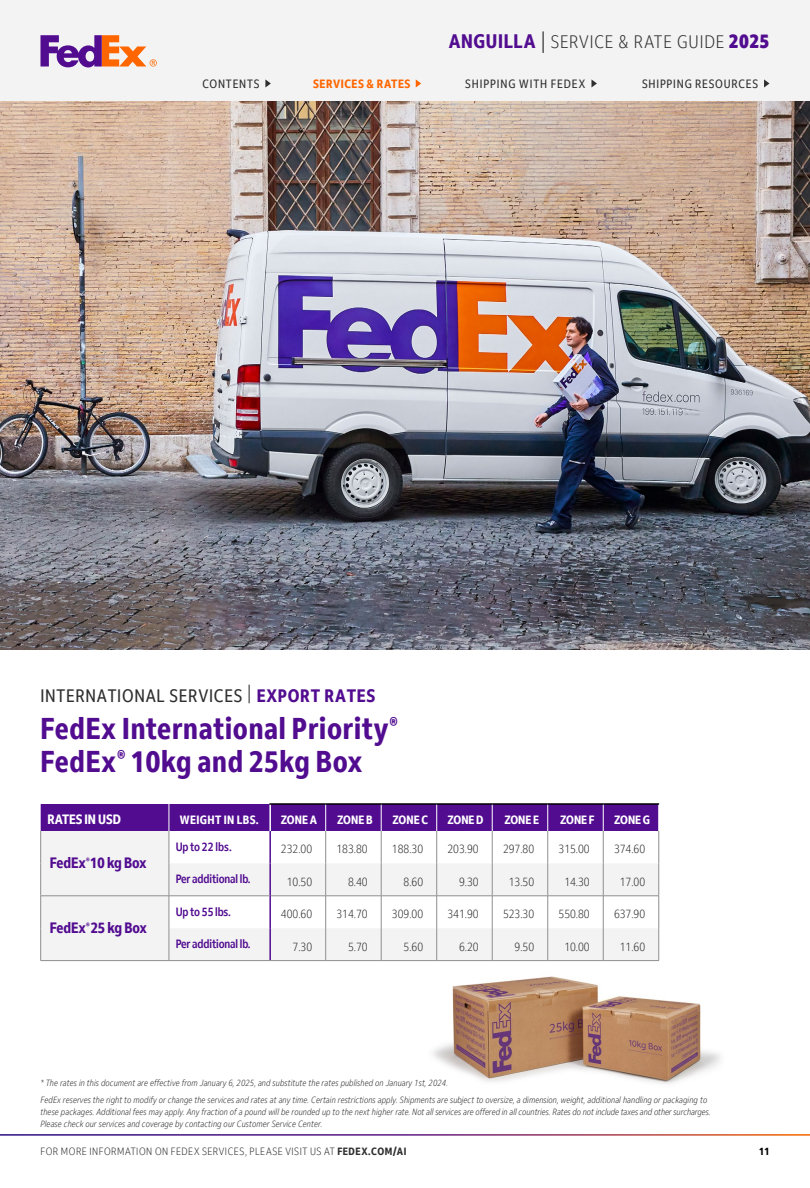
<style>
.page{position:relative;width:810px;height:1188px;background:#fff}
.page>*{position:absolute;margin:0;border:0;box-sizing:border-box;transform-origin:0 0}
.t1{font:700 condensed 30px/33px "Fed Ex Sans App";letter-spacing:.025em;color:#520c90}
.t2{font:condensed 18px "Fed Ex Sans App";letter-spacing:.04em;color:#2f2f2f}
.t3{font:300 condensed 18px "Fed Ex Sans App";letter-spacing:.05em;color:#2f2f2f}
.t4{font:700 condensed 15px "Fed Ex Sans App";color:#520c90}
.t5{font:700 condensed 13.5px "Fed Ex Sans App";color:#fff}
.t6{font:300 condensed 12px "Fed Ex Sans App";color:#2f2f2f}
.t7{font:500 condensed 12px "Fed Ex Sans App";letter-spacing:-.01em;color:#520c90}
.t8{font:condensed 12px "Fed Ex Sans App";letter-spacing:.07em;color:#2f2f2f}
.t9{font:700 condensed 12px "Fed Ex Sans App";color:#fff}
.t10{font:700 condensed 12px "Fed Ex Sans App";letter-spacing:.05em;color:#f60}
.t11{font:700 condensed 12px "Fed Ex Sans App";letter-spacing:.03em;color:#fff}
.t12{font:300 condensed 10.5px "Fed Ex Sans App";letter-spacing:.05em;color:#2f2f2f}
.t13{font:700 condensed 10.5px "Fed Ex Sans App";color:#000}
.t14{font:italic 300 condensed 9px/16.5px "Fed Ex Sans App";letter-spacing:.01em;color:#2f2f2f}
.s1{font-weight:700;font-size:19.5px;color:#520c90}
.s2{font-size:22.5px}
.s3{font-weight:800;font-size:19.5px;color:#520c90}
.s4{font-weight:700;color:#520c90}
.s5{font-weight:700}
</style>
<div class="page">
<div style="left:0;top:0;width:810px;height:101px;background:#f3f3f3"></div>
<svg style="left:265px;top:79px;width:6px;height:9px"></svg>
<svg style="left:764px;top:79px;width:6px;height:9px"></svg>
<svg style="left:591px;top:79px;width:6px;height:9px"></svg>
<svg style="left:40px;top:35px;width:117px;height:32px"></svg>
<img style="left:418px;top:960px;width:302px;height:124px">
<img style="left:0;top:101px;width:810px;height:549px">
<svg style="left:416px;top:79px;width:5px;height:9px"></svg>
<svg style="left:41px;top:831px;width:618px;height:129px;fill:#f3f3f3"></svg>
<svg style="left:170px;top:863px;width:99px;height:97px"></svg>
<hr style="left:326px;top:803px;width:55px;height:2px;background:#000">
<hr style="left:381px;top:803px;width:56px;height:2px;background:#000">
<hr style="left:437px;top:803px;width:55px;height:2px;background:#000">
<hr style="left:492px;top:803px;width:56px;height:2px;background:#000">
<hr style="left:548px;top:803px;width:55px;height:2px;background:#000">
<hr style="left:603px;top:803px;width:56px;height:2px;background:#000">
<hr style="left:269px;top:803px;width:57px;height:2px;background:#000">
<hr style="left:269px;top:831px;width:2px;height:32px;background:#520c90">
<hr style="left:269px;top:863px;width:2px;height:33px;background:#520c90">
<hr style="left:269px;top:896px;width:2px;height:32px;background:#520c90">
<hr style="left:269px;top:928px;width:2px;height:32px;background:#520c90">
<hr style="left:169px;top:831px;width:1px;height:32px;background:#8f8f8f">
<hr style="left:169px;top:863px;width:1px;height:33px;background:#8f8f8f">
<hr style="left:40px;top:960px;width:129px;height:1px;background:#8f8f8f">
<hr style="left:169px;top:896px;width:1px;height:32px;background:#8f8f8f">
<hr style="left:169px;top:928px;width:1px;height:32px;background:#8f8f8f">
<hr style="left:169px;top:960px;width:101px;height:1px;background:#8f8f8f">
<hr style="left:325px;top:831px;width:1px;height:32px;background:#8f8f8f">
<hr style="left:381px;top:831px;width:1px;height:32px;background:#8f8f8f">
<hr style="left:436px;top:831px;width:1px;height:32px;background:#8f8f8f">
<hr style="left:492px;top:831px;width:1px;height:32px;background:#8f8f8f">
<hr style="left:547px;top:831px;width:1px;height:32px;background:#8f8f8f">
<hr style="left:603px;top:831px;width:1px;height:32px;background:#8f8f8f">
<hr style="left:659px;top:831px;width:1px;height:32px;background:#8f8f8f">
<hr style="left:325px;top:863px;width:1px;height:33px;background:#8f8f8f">
<hr style="left:381px;top:863px;width:1px;height:33px;background:#8f8f8f">
<hr style="left:436px;top:863px;width:1px;height:33px;background:#8f8f8f">
<hr style="left:492px;top:863px;width:1px;height:33px;background:#8f8f8f">
<hr style="left:547px;top:863px;width:1px;height:33px;background:#8f8f8f">
<hr style="left:603px;top:863px;width:1px;height:33px;background:#8f8f8f">
<hr style="left:659px;top:863px;width:1px;height:33px;background:#8f8f8f">
<hr style="left:325px;top:896px;width:1px;height:32px;background:#8f8f8f">
<hr style="left:381px;top:896px;width:1px;height:32px;background:#8f8f8f">
<hr style="left:436px;top:896px;width:1px;height:32px;background:#8f8f8f">
<hr style="left:492px;top:896px;width:1px;height:32px;background:#8f8f8f">
<hr style="left:547px;top:896px;width:1px;height:32px;background:#8f8f8f">
<hr style="left:603px;top:896px;width:1px;height:32px;background:#8f8f8f">
<hr style="left:659px;top:896px;width:1px;height:32px;background:#8f8f8f">
<hr style="left:325px;top:928px;width:1px;height:32px;background:#8f8f8f">
<hr style="left:381px;top:928px;width:1px;height:32px;background:#8f8f8f">
<hr style="left:436px;top:928px;width:1px;height:32px;background:#8f8f8f">
<hr style="left:492px;top:928px;width:1px;height:32px;background:#8f8f8f">
<hr style="left:547px;top:928px;width:1px;height:32px;background:#8f8f8f">
<hr style="left:603px;top:928px;width:1px;height:32px;background:#8f8f8f">
<hr style="left:659px;top:928px;width:1px;height:32px;background:#8f8f8f">
<hr style="left:270px;top:960px;width:56px;height:1px;background:#8f8f8f">
<hr style="left:326px;top:960px;width:55px;height:1px;background:#8f8f8f">
<hr style="left:381px;top:960px;width:56px;height:1px;background:#8f8f8f">
<hr style="left:437px;top:960px;width:55px;height:1px;background:#8f8f8f">
<hr style="left:492px;top:960px;width:56px;height:1px;background:#8f8f8f">
<hr style="left:548px;top:960px;width:55px;height:1px;background:#8f8f8f">
<hr style="left:603px;top:960px;width:56px;height:1px;background:#8f8f8f">
<hr style="left:40px;top:896px;width:129px;height:1px;background:#8f8f8f">
<hr style="left:169px;top:896px;width:100px;height:1px;background:#8f8f8f">
<hr style="left:271px;top:896px;width:55px;height:1px;background:#8f8f8f">
<hr style="left:326px;top:896px;width:55px;height:1px;background:#8f8f8f">
<hr style="left:381px;top:896px;width:56px;height:1px;background:#8f8f8f">
<hr style="left:437px;top:896px;width:55px;height:1px;background:#8f8f8f">
<hr style="left:492px;top:896px;width:56px;height:1px;background:#8f8f8f">
<hr style="left:548px;top:896px;width:55px;height:1px;background:#8f8f8f">
<hr style="left:603px;top:896px;width:56px;height:1px;background:#8f8f8f">
<hr style="left:40px;top:831px;width:1px;height:32px;background:#8f8f8f">
<hr style="left:40px;top:863px;width:1px;height:33px;background:#8f8f8f">
<hr style="left:40px;top:896px;width:1px;height:32px;background:#8f8f8f">
<hr style="left:40px;top:928px;width:1px;height:32px;background:#8f8f8f">
<div style="left:41px;top:804px;width:618px;height:27px;background:#520c90"></div>
<h2 class="t3" style="left:449px;top:31px;width:322px"><span class="s1">ANGUILLA</span> <span class="s2">|</span> SERVICE &amp; RATE GUIDE <span class="s3">2025</span></h2>
<h3 class="t10" style="left:313px;top:76px;width:99px">SERVICES &amp; RATES</h3>
<h3 class="t8" style="left:202px;top:76px;width:58px">CONTENTS</h3>
<h3 class="t8" style="left:465px;top:76px;width:122px">SHIPPING WITH FEDEX</h3>
<h3 class="t8" style="left:642px;top:76px;width:118px">SHIPPING RESOURCES</h3>
<h2 class="t2" style="left:40px;top:685px;width:336px">INTERNATIONAL SERVICES <sup>|</sup> <span class="s4">EXPORT RATES</span></h2>
<h1 class="t1" style="left:40px;top:713px;width:359px">FedEx International Priority<sup>®<br></sup>FedEx<sup>®</sup> 10kg and 25kg Box</h1>
<h3 class="t5" style="left:47px;top:812px;width:75px">RATES IN USD</h3>
<h3 class="t11" style="left:180px;top:813px;width:80px">WEIGHT IN LBS.</h3>
<h3 class="t9" style="left:281px;top:813px;width:38px">ZONE A</h3>
<h3 class="t9" style="left:337px;top:813px;width:37px">ZONE B</h3>
<h3 class="t9" style="left:393px;top:813px;width:37px">ZONE C</h3>
<h3 class="t9" style="left:447px;top:813px;width:38px">ZONE D</h3>
<h3 class="t9" style="left:504px;top:813px;width:36px">ZONE E</h3>
<h3 class="t9" style="left:560px;top:813px;width:36px">ZONE F</h3>
<h3 class="t9" style="left:614px;top:813px;width:38px">ZONE G</h3>
<h3 class="t4" style="left:50px;top:854px;width:99px">FedEx<sup>®</sup> 10 kg Box</h3>
<h3 class="t7" style="left:176px;top:840px;width:58px">Up to 22 lbs.</h3>
<h3 class="t6" style="left:281px;top:842px;width:33px">232.00</h3>
<h3 class="t6" style="left:336px;top:842px;width:33px">183.80</h3>
<h3 class="t6" style="left:392px;top:842px;width:33px">188.30</h3>
<h3 class="t6" style="left:448px;top:842px;width:33px">203.90</h3>
<h3 class="t6" style="left:503px;top:842px;width:33px">297.80</h3>
<h3 class="t6" style="left:559px;top:842px;width:33px">315.00</h3>
<h3 class="t6" style="left:614px;top:842px;width:33px">374.60</h3>
<h3 class="t7" style="left:176px;top:872px;width:77px">Per additional lb.</h3>
<h3 class="t6" style="left:287px;top:875px;width:27px">10.50</h3>
<h3 class="t6" style="left:348px;top:875px;width:21px">8.40</h3>
<h3 class="t6" style="left:404px;top:875px;width:21px">8.60</h3>
<h3 class="t6" style="left:459px;top:875px;width:21px">9.30</h3>
<h3 class="t6" style="left:509px;top:875px;width:27px">13.50</h3>
<h3 class="t6" style="left:564px;top:875px;width:27px">14.30</h3>
<h3 class="t6" style="left:620px;top:875px;width:27px">17.00</h3>
<h3 class="t4" style="left:50px;top:919px;width:99px">FedEx<sup>®</sup> 25 kg Box</h3>
<h3 class="t7" style="left:176px;top:904px;width:57px">Up to 55 lbs.</h3>
<h3 class="t6" style="left:281px;top:907px;width:33px">400.60</h3>
<h3 class="t6" style="left:336px;top:907px;width:33px">314.70</h3>
<h3 class="t6" style="left:392px;top:907px;width:33px">309.00</h3>
<h3 class="t6" style="left:448px;top:907px;width:33px">341.90</h3>
<h3 class="t6" style="left:503px;top:907px;width:33px">523.30</h3>
<h3 class="t6" style="left:559px;top:907px;width:33px">550.80</h3>
<h3 class="t6" style="left:614px;top:907px;width:33px">637.90</h3>
<h3 class="t7" style="left:176px;top:937px;width:77px">Per additional lb.</h3>
<h3 class="t6" style="left:293px;top:939px;width:21px">7.30</h3>
<h3 class="t6" style="left:348px;top:939px;width:21px">5.70</h3>
<h3 class="t6" style="left:404px;top:939px;width:21px">5.60</h3>
<h3 class="t6" style="left:459px;top:939px;width:21px">6.20</h3>
<h3 class="t6" style="left:515px;top:939px;width:21px">9.50</h3>
<h3 class="t6" style="left:564px;top:939px;width:27px">10.00</h3>
<h3 class="t6" style="left:620px;top:939px;width:27px">11.60</h3>
<p class="t14" style="left:40px;top:1075px;width:668px">* The rates in this document are effective from January 6, 2025, and substitute the rates published on January 1st, 2024.<br>FedEx reserves the right to modify or change the services and rates at any time. Certain restrictions apply. Shipments are subject to oversize, a dimension, weight, additional handling or packaging to</p>
<p class="t14" style="left:40px;top:1106px;width:672px;line-height:12px">these packages. Additional fees may apply. Any fraction of a pound will be rounded up to the next higher rate. Not all services are offered in all countries. Rates do not include taxes and other surcharges.<br>Please check our services and coverage by contacting our Customer Service Center.</p>
<p class="t12" style="left:41px;top:1145px;width:368px">FOR MORE INFORMATION ON FEDEX SERVICES, PLEASE VISIT US AT <span class="s5">FEDEX.COM/AI</span></p>
<p class="t13" style="left:759px;top:1145px;width:12px">11</p>
</div>
